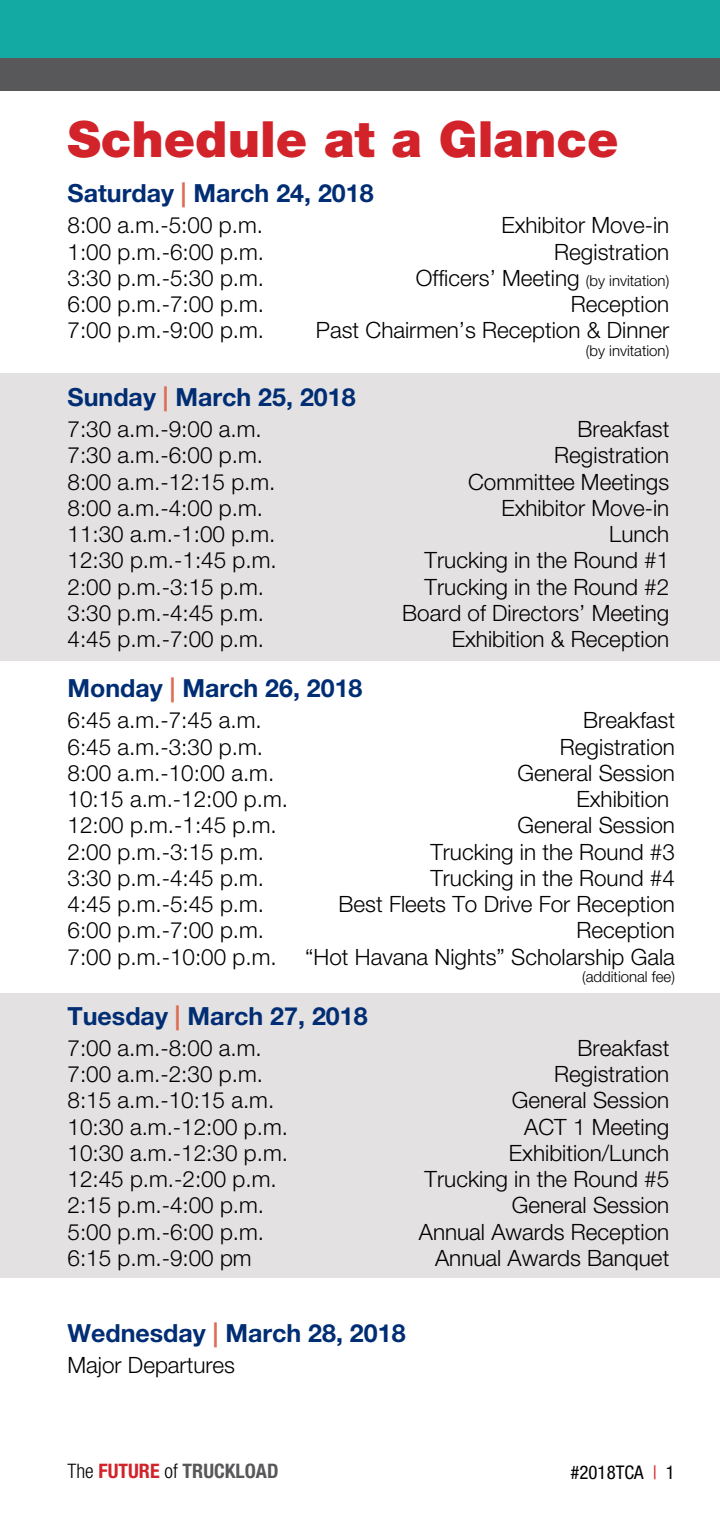
<style>
.page{position:relative;width:720px;height:1530px;background:#fff}
.page>*{position:absolute;margin:0;border:0;box-sizing:border-box;transform-origin:0 0}
.t1{font:900 50px "Helvetica Neue LT Std";color:#d2232a}
.t2{font:700 25px "Helvetica Neue LT Std";color:#002d73}
.t3{font:300 22.5px "Helvetica Neue LT Std";color:#000}
.t4{font:700 condensed 20px "Helvetica Neue LT Std";color:#58585a}
.t5{font:condensed 18.75px "Helvetica Neue LT Std";color:#000}
.t6{font:300 15px "Helvetica Neue LT Std";color:#000}
.s1{color:#dd6d54}
.s2{font-size:15px}
.s3{font-weight:300;color:#000}
.s4{color:#d2232a}
</style>
<div class="page">
<div style="left:0;top:60px;width:720px;height:31px;background:#58585a"></div>
<div style="left:0;top:993px;width:720px;height:285px;background:#e3e1e1"></div>
<div style="left:0;top:373px;width:720px;height:288px;background:#e3e1e1"></div>
<div style="left:1px;top:0;width:719px;height:82px;background:#12aaa2"></div>
<div style="left:1px;top:58px;width:719px;height:32px;background:#58585a"></div>
<h1 class="t1" style="left:68px;top:109px;width:553px">Schedule at a Glance</h1>
<p class="t2" style="left:68px;top:178px;width:308px">Saturday <span class="s1">|</span> March 24, 2018</p>
<p class="t3" style="left:68px;top:212px;width:197px">8:00 a.m.-5:00 p.m.</p>
<p class="t3" style="left:501px;top:212px;width:169px">Exhibitor Move-in</p>
<p class="t3" style="left:68px;top:238px;width:198px">1:00 p.m.-6:00 p.m.</p>
<p class="t3" style="left:554px;top:238px;width:117px">Registration</p>
<p class="t3" style="left:68px;top:264px;width:198px">3:30 p.m.-5:30 p.m.</p>
<p class="t3" style="left:416px;top:264px;width:255px">Officers’ Meeting <span class="s2">(by invitation)</span></p>
<p class="t3" style="left:68px;top:290px;width:198px">6:00 p.m.-7:00 p.m.</p>
<p class="t3" style="left:571px;top:290px;width:100px">Reception</p>
<p class="t3" style="left:68px;top:317px;width:198px">7:00 p.m.-9:00 p.m.</p>
<p class="t3" style="left:316px;top:317px;width:355px">Past Chairmen’s Reception &amp; Dinner</p>
<p class="t6" style="left:586px;top:341px;width:85px">(by invitation)</p>
<p class="t2" style="left:68px;top:381px;width:290px">Sunday <span class="s1">|</span> March 25, 2018</p>
<p class="t3" style="left:68px;top:415px;width:196px">7:30 a.m.-9:00 a.m.</p>
<p class="t3" style="left:578px;top:415px;width:93px">Breakfast</p>
<p class="t3" style="left:68px;top:442px;width:197px">7:30 a.m.-6:00 p.m.</p>
<p class="t3" style="left:554px;top:442px;width:117px">Registration</p>
<p class="t3" style="left:68px;top:468px;width:210px">8:00 a.m.-12:15 p.m.</p>
<p class="t3" style="left:468px;top:468px;width:203px">Committee Meetings</p>
<p class="t3" style="left:68px;top:494px;width:197px">8:00 a.m.-4:00 p.m.</p>
<p class="t3" style="left:501px;top:494px;width:169px">Exhibitor Move-in</p>
<p class="t3" style="left:68px;top:520px;width:210px">11:30 a.m.-1:00 p.m.</p>
<p class="t3" style="left:609px;top:520px;width:62px">Lunch</p>
<p class="t3" style="left:68px;top:547px;width:211px">12:30 p.m.-1:45 p.m.</p>
<p class="t3" style="left:425px;top:547px;width:246px">Trucking in the Round #1</p>
<p class="t3" style="left:68px;top:573px;width:198px">2:00 p.m.-3:15 p.m.</p>
<p class="t3" style="left:425px;top:573px;width:246px">Trucking in the Round #2</p>
<p class="t3" style="left:68px;top:599px;width:198px">3:30 p.m.-4:45 p.m.</p>
<p class="t3" style="left:402px;top:599px;width:269px">Board of Directors’ Meeting</p>
<p class="t3" style="left:68px;top:625px;width:198px">4:45 p.m.-7:00 p.m.</p>
<p class="t3" style="left:452px;top:625px;width:219px">Exhibition &amp; Reception</p>
<p class="t2" style="left:68px;top:673px;width:297px">Monday <span class="s1">|</span> March 26, 2018</p>
<p class="t3" style="left:68px;top:707px;width:196px">6:45 a.m.-7:45 a.m.</p>
<p class="t3" style="left:583px;top:707px;width:93px">Breakfast</p>
<p class="t3" style="left:68px;top:733px;width:197px">6:45 a.m.-3:30 p.m.</p>
<p class="t3" style="left:560px;top:733px;width:117px">Registration</p>
<p class="t3" style="left:68px;top:759px;width:208px">8:00 a.m.-10:00 a.m.</p>
<p class="t3" style="left:517px;top:759px;width:159px">General Session</p>
<p class="t3" style="left:68px;top:785px;width:222px">10:15 a.m.-12:00 p.m.</p>
<p class="t3" style="left:576px;top:785px;width:94px">Exhibition</p>
<p class="t3" style="left:68px;top:812px;width:211px">12:00 p.m.-1:45 p.m.</p>
<p class="t3" style="left:517px;top:812px;width:159px">General Session</p>
<p class="t3" style="left:68px;top:838px;width:198px">2:00 p.m.-3:15 p.m.</p>
<p class="t3" style="left:430px;top:838px;width:246px">Trucking in the Round #3</p>
<p class="t3" style="left:68px;top:864px;width:198px">3:30 p.m.-4:45 p.m.</p>
<p class="t3" style="left:430px;top:864px;width:246px">Trucking in the Round #4</p>
<p class="t3" style="left:68px;top:890px;width:198px">4:45 p.m.-5:45 p.m.</p>
<p class="t3" style="left:339px;top:890px;width:338px">Best Fleets To Drive For Reception</p>
<p class="t3" style="left:68px;top:917px;width:198px">6:00 p.m.-7:00 p.m.</p>
<p class="t3" style="left:577px;top:917px;width:100px">Reception</p>
<p class="t3" style="left:68px;top:943px;width:211px">7:00 p.m.-10:00 p.m.</p>
<p class="t3" style="left:305px;top:943px;width:371px">“Hot Havana Nights” Scholarship Gala</p>
<p class="t6" style="left:582px;top:968px;width:94px">(additional fee)</p>
<p class="t2" style="left:68px;top:1000px;width:302px">Tuesday <span class="s1">|</span> March 27, 2018</p>
<p class="t3" style="left:68px;top:1034px;width:196px">7:00 a.m.-8:00 a.m.</p>
<p class="t3" style="left:578px;top:1034px;width:93px">Breakfast</p>
<p class="t3" style="left:68px;top:1060px;width:197px">7:00 a.m.-2:30 p.m.</p>
<p class="t3" style="left:554px;top:1060px;width:117px">Registration</p>
<p class="t3" style="left:68px;top:1087px;width:208px">8:15 a.m.-10:15 a.m.</p>
<p class="t3" style="left:512px;top:1087px;width:159px">General Session</p>
<p class="t3" style="left:68px;top:1113px;width:222px">10:30 a.m.-12:00 p.m.</p>
<p class="t3" style="left:524px;top:1113px;width:147px">ACT 1 Meeting</p>
<p class="t3" style="left:68px;top:1139px;width:222px">10:30 a.m.-12:30 p.m.</p>
<p class="t3" style="left:509px;top:1139px;width:162px">Exhibition/Lunch</p>
<p class="t3" style="left:68px;top:1165px;width:211px">12:45 p.m.-2:00 p.m.</p>
<p class="t3" style="left:425px;top:1165px;width:246px">Trucking in the Round #5</p>
<p class="t3" style="left:68px;top:1192px;width:198px">2:15 p.m.-4:00 p.m.</p>
<p class="t3" style="left:512px;top:1192px;width:159px">General Session</p>
<p class="t3" style="left:68px;top:1218px;width:198px">5:00 p.m.-6:00 p.m.</p>
<p class="t3" style="left:419px;top:1218px;width:252px">Annual Awards Reception</p>
<p class="t3" style="left:68px;top:1244px;width:186px">6:15 p.m.-9:00 pm</p>
<p class="t3" style="left:435px;top:1244px;width:236px">Annual Awards Banquet</p>
<p class="t2" style="left:68px;top:1318px;width:340px">Wednesday <span class="s1">|</span> March 28, 2018</p>
<p class="t3" style="left:68px;top:1352px;width:169px">Major Departures</p>
<p class="t4" style="left:68px;top:1459px;width:213px"><span class="s3">The</span> <span class="s4">FUTURE</span> <span class="s3">of</span> TRUCKLOAD</p>
<p class="t5" style="left:571px;top:1461px;width:106px">#2018TCA <span class="s4">|</span> 1</p>
</div>
